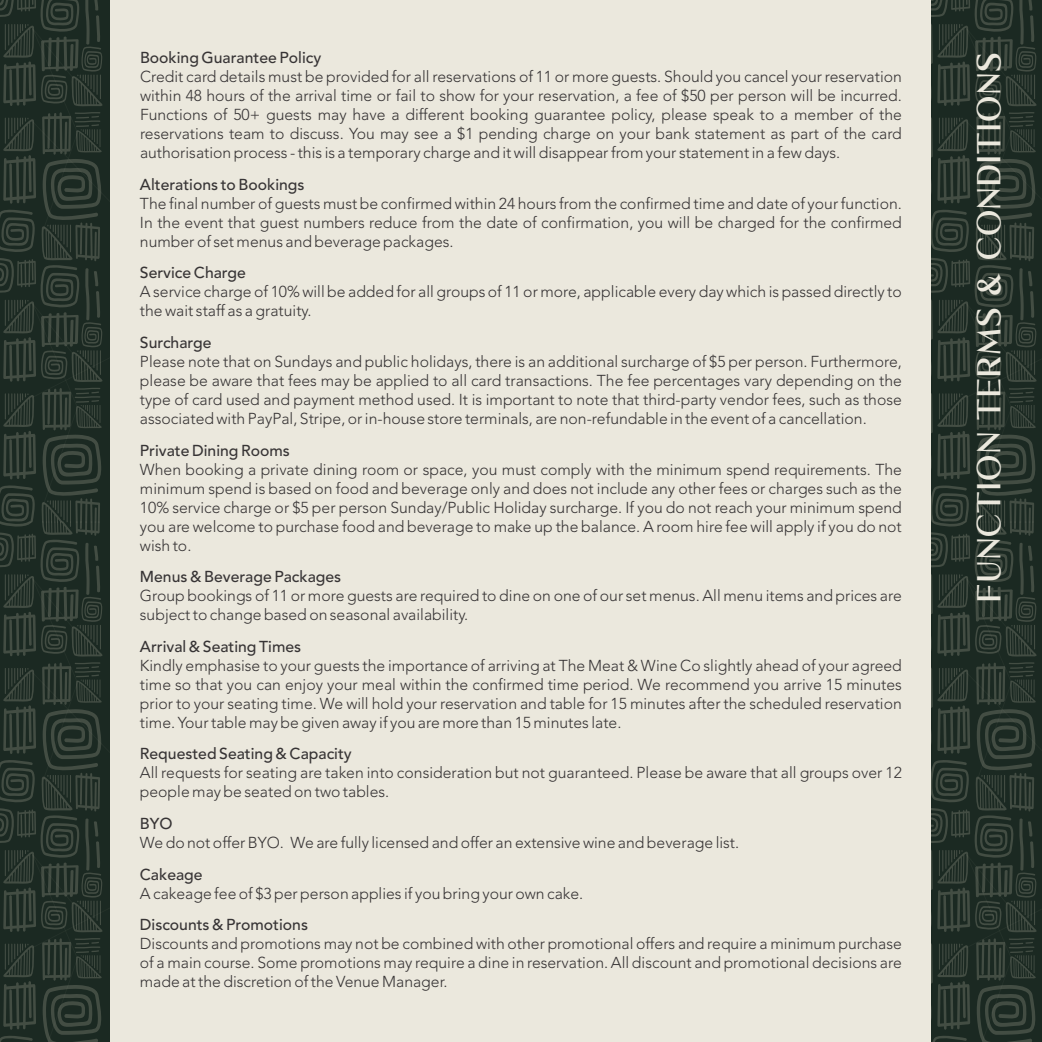
<style>
.page{position:relative;width:1042px;height:1042px;background:#fff}
.page>*{position:absolute;margin:0;border:0;box-sizing:border-box;transform-origin:0 0}
.t1{font:21px "Kalista Serif";letter-spacing:.09em;color:#ebe8dd}
.t2{font:300 15.75px/19.1px "Avenir";color:#373435;text-align:justify}
.t3{font:500 15.75px "Avenir";color:#373435}
</style>
<div class="page">
<svg style="left:0;top:522px;width:111px;height:520px;background:#28352d"></svg>
<svg style="left:0;top:0;width:111px;height:522px;background:#29352d"></svg>
<svg style="left:931px;top:522px;width:111px;height:520px;background:#27342c"></svg>
<svg style="left:931px;top:0;width:111px;height:522px;background:#27342c"></svg>
<div style="left:111px;top:0;width:820px;height:1042px;background:#ebe8dd"></div>
<p class="t3" style="left:140px;top:47px;width:183px">Booking Guarantee Policy</p>
<p class="t2" style="left:140px;top:67px;width:763px">Credit card details must be provided for all reservations of 11 or more guests. Should you cancel your reservation within 48 hours of the arrival time or fail to show for your reservation, a fee of $50 per person will be incurred.<br>Functions of 50+ guests may have a different booking guarantee policy, please speak to a member of the reservations team to discuss. You may see a $1 pending charge on your bank statement as part of the card authorisation process - this is a temporary charge and it will disappear from your statement in a few days.</p>
<p class="t3" style="left:140px;top:174px;width:166px">Alterations to Bookings</p>
<p class="t2" style="left:140px;top:194px;width:763px">The final number of guests must be confirmed within 24 hours from the confirmed time and date of your function.<br>In the event that guest numbers reduce from the date of confirmation, you will be charged for the confirmed number of set menus and beverage packages.</p>
<p class="t3" style="left:140px;top:262px;width:107px">Service Charge</p>
<p class="t2" style="left:140px;top:282px;width:763px">A service charge of 10% will be added for all groups of 11 or more, applicable every day which is passed directly to the wait staff as a gratuity.</p>
<p class="t3" style="left:140px;top:332px;width:73px">Surcharge</p>
<p class="t2" style="left:140px;top:352px;width:763px">Please note that on Sundays and public holidays, there is an additional surcharge of $5 per person. Furthermore, please be aware that fees may be applied to all card transactions. The fee percentages vary depending on the type of card used and payment method used. It is important to note that third-party vendor fees, such as those associated with PayPal, Stripe, or in-house store terminals, are non-refundable in the event of a cancellation.</p>
<p class="t3" style="left:140px;top:440px;width:151px">Private Dining Rooms</p>
<p class="t2" style="left:140px;top:460px;width:763px">When booking a private dining room or space, you must comply with the minimum spend requirements. The minimum spend is based on food and beverage only and does not include any other fees or charges such as the 10% service charge or $5 per person Sunday/Public Holiday surcharge. If you do not reach your minimum spend you are welcome to purchase food and beverage to make up the balance. A room hire fee will apply if you do not wish to.</p>
<p class="t3" style="left:140px;top:566px;width:203px">Menus &amp; Beverage Packages</p>
<p class="t2" style="left:140px;top:586px;width:763px">Group bookings of 11 or more guests are required to dine on one of our set menus. All menu items and prices are subject to change based on seasonal availability.</p>
<p class="t3" style="left:140px;top:636px;width:163px">Arrival &amp; Seating Times</p>
<p class="t2" style="left:140px;top:656px;width:763px">Kindly emphasise to your guests the importance of arriving at The Meat &amp; Wine Co slightly ahead of your agreed time so that you can enjoy your meal within the confirmed time period. We recommend you arrive 15 minutes prior to your seating time. We will hold your reservation and table for 15 minutes after the scheduled reservation time. Your table may be given away if you are more than 15 minutes late.</p>
<p class="t3" style="left:140px;top:744px;width:213px">Requested Seating &amp; Capacity</p>
<p class="t2" style="left:140px;top:763px;width:763px">All requests for seating are taken into consideration but not guaranteed. Please be aware that all groups over 12 people may be seated on two tables.</p>
<p class="t3" style="left:140px;top:813px;width:34px">BYO</p>
<p class="t2" style="left:140px;top:833px;width:601px">We do not offer BYO. We are fully licensed and offer an extensive wine and beverage list.</p>
<p class="t3" style="left:140px;top:864px;width:64px">Cakeage</p>
<p class="t2" style="left:140px;top:884px;width:445px">A cakeage fee of $3 per person applies if you bring your own cake.</p>
<p class="t3" style="left:140px;top:914px;width:170px">Discounts &amp; Promotions</p>
<p class="t2" style="left:140px;top:934px;width:763px">Discounts and promotions may not be combined with other promotional offers and require a minimum purchase of a main course. Some promotions may require a dine in reservation. All discount and promotional decisions are made at the discretion of the Venue Manager.</p>
<h1 class="t1" style="left:976px;top:602px;width:551px;rotate:-90deg">FUNCTION TERMS &amp; CONDITIONS</h1>
</div>
